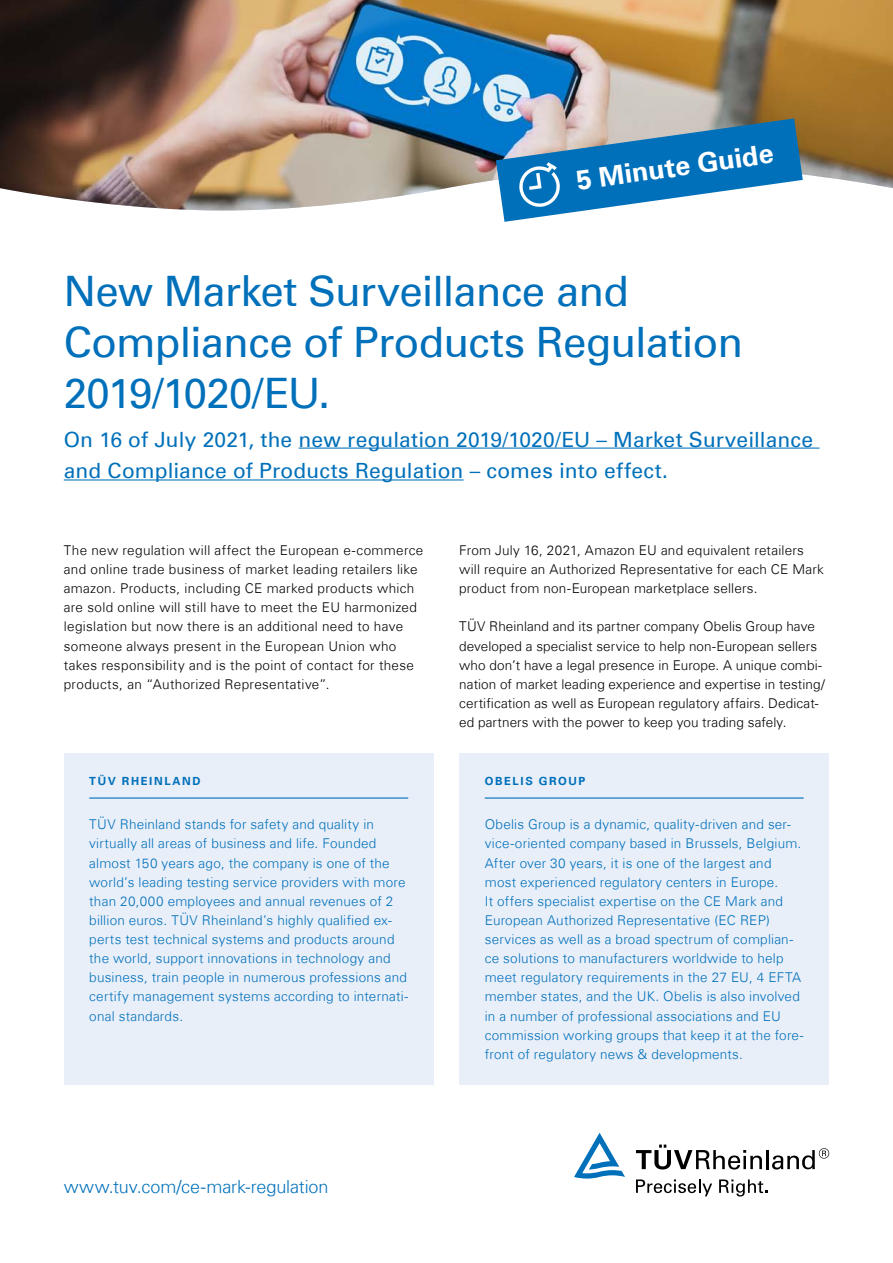
<style>
.page{position:relative;width:893px;height:1263px;background:#fff}
.page>*{position:absolute;margin:0;border:0;box-sizing:border-box;transform-origin:0 0}
.t1{font:42px/51px "Univers Com 55 Roman";letter-spacing:-.02em;color:#0070ba}
.t2{font:700 27px "Univers Com 65";color:#fff}
.t3{font:21px/32px "Univers Com 55 Roman";letter-spacing:.005em;color:#0070ba}
.t4{font:300 18px "Univers Com 45";letter-spacing:-.005em;color:#0070ba}
.t5{font:300 13.5px/19.2px "Univers Com 45";letter-spacing:.015em;color:#0070ba}
.t6{font:300 13.5px/19.2px "Univers Com 45";letter-spacing:.015em;color:#000}
.t7{font:700 11.25px "Univers Com 65";letter-spacing:.145em;color:#0070ba}
</style>
<div class="page">
<svg style="left:636px;top:1144px;width:126px;height:25px"></svg>
<hr style="left:766px;top:1150px;width:3px;height:19px;background:#000">
<svg style="left:772px;top:1148px;width:57px;height:21px"></svg>
<svg style="left:574px;top:1133px;width:51px;height:45px"></svg>
<svg style="left:636px;top:1179px;width:76px;height:17px"></svg>
<svg style="left:719px;top:1179px;width:48px;height:17px"></svg>
<img style="left:0;top:0;width:893px;height:210px">
<svg style="left:496px;top:118px;width:307px;height:104px"></svg>
<div style="left:64px;top:753px;width:370px;height:331px;background:#e9eff9"></div>
<hr style="left:89px;top:797px;width:319px;height:2px;background:#0070ba">
<div style="left:459px;top:753px;width:370px;height:331px;background:#e9eff9"></div>
<hr style="left:485px;top:797px;width:319px;height:2px;background:#0070ba">
<hr style="left:299px;top:448px;width:520px;height:1px;background:#0070ba">
<hr style="left:64px;top:479px;width:400px;height:1px;background:#0070ba">
<h2 class="t2" style="left:574px;top:165px;width:200px;rotate:-8deg">5 Minute Guide</h2>
<h1 class="t1" style="left:64px;top:266px;width:681px">New Market Surveillance and<br>Compliance of Products Regulation<br>2019/1020/EU.</h1>
<h3 class="t3" style="left:64px;top:423px;width:751px">On 16 of July 2021, the new regulation 2019/1020/EU – Market Surveillance and Compliance of Products Regulation – comes into effect.</h3>
<p class="t6" style="left:64px;top:540px;width:361px">The new regulation will affect the European e-commerce and online trade business of market leading retailers like amazon. Products, including CE marked products which are sold online will still have to meet the EU harmonized legislation but now there is an additional need to have someone always present in the European Union who takes responsibility and is the point of contact for these products, an “Authorized Representative”.</p>
<p class="t6" style="left:459px;top:540px;width:366px">From July 16, 2021, Amazon EU and equivalent retailers will require an Authorized Representative for each CE Mark product from non-European marketplace sellers.</p>
<p class="t6" style="left:459px;top:617px;width:367px">TÜV Rheinland and its partner company Obelis Group have developed a specialist service to help non-European sellers who don’t have a legal presence in Europe. A unique combi&shy;nation of market leading experience and expertise in testing/ certification as well as European regulatory affairs. Dedicat&shy;ed partners with the power to keep you trading safely.</p>
<p class="t7" style="left:89px;top:774px;width:113px">TÜV RHEINLAND</p>
<p class="t5" style="left:89px;top:815px;width:320px">TÜV Rheinland stands for safety and quality in virtually all areas of business and life. Founded almost 150 years ago, the company is one of the world’s leading testing service providers with more than 20,000 employees and annual revenues of 2 billion euros. TÜV Rheinland’s highly qualified ex&shy;perts test technical systems and products around the world, support innovations in technology and business, train people in numerous professions and certify management systems according to internati&shy;onal standards.</p>
<h3 class="t4" style="left:64px;top:1175px;width:266px">www.tuv.com/ce-mark-regulation</h3>
<p class="t7" style="left:485px;top:774px;width:102px">OBELIS GROUP</p>
<p class="t5" style="left:485px;top:815px;width:320px">Obelis Group is a dynamic, quality-driven and ser&shy;vice-oriented company based in Brussels, Belgium.<br>After over 30 years, it is one of the largest and most experienced regulatory centers in Europe.<br>It offers specialist expertise on the CE Mark and European Authorized Representative (EC REP) services as well as a broad spectrum of complian&shy;ce solutions to manufacturers worldwide to help meet regulatory requirements in the 27 EU, 4 EFTA member states, and the UK. Obelis is also involved in a number of professional associations and EU commission working groups that keep it at the fore&shy;front of regulatory news &amp; developments.</p>
</div>
